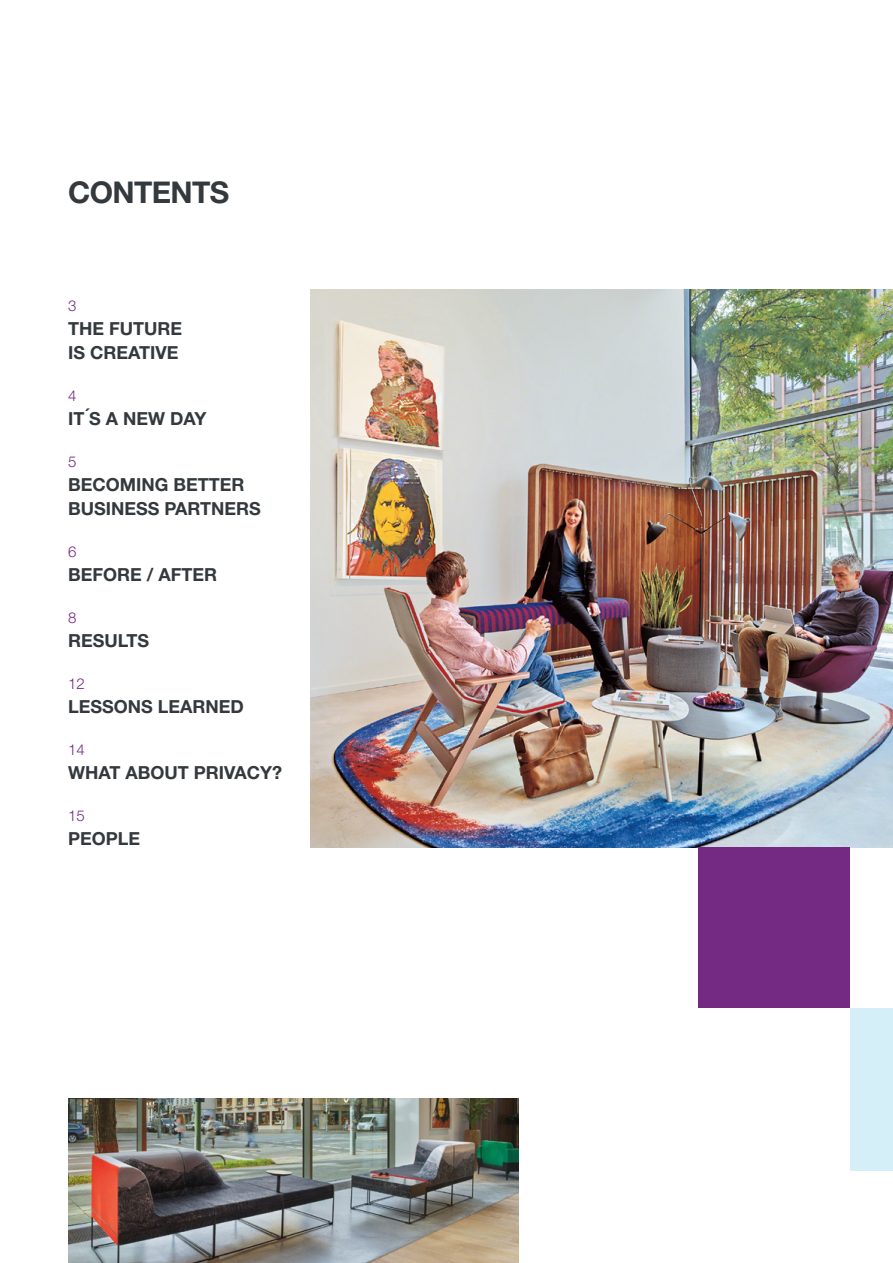
<style>
.page{position:relative;width:893px;height:1263px;background:#fff}
.page>*{position:absolute;margin:0;border:0;box-sizing:border-box;transform-origin:0 0}
.t1{font:700 30px "Helvetica Neue LT Pro";letter-spacing:-.02em;color:#33393c}
.t2{font:700 18px/24px "Helvetica Neue LT Pro";color:#33393c}
.t3{font:300 15px "Helvetica Neue LT Pro";color:#742983}
</style>
<div class="page">
<img style="left:68px;top:1098px;width:450px;height:165px">
<img style="left:311px;top:290px;width:582px;height:557px">
<div style="left:698px;top:847px;width:152px;height:161px;background:#742983"></div>
<div style="left:850px;top:1008px;width:43px;height:162px;background:#d5eff8"></div>
<h1 class="t1" style="left:68px;top:173px;width:163px">CONTENTS</h1>
<p class="t3" style="left:68px;top:296px;width:10px">3</p>
<p class="t2" style="left:68px;top:316px;width:116px">THE FUTURE<br>IS CREATIVE</p>
<p class="t3" style="left:68px;top:386px;width:10px">4</p>
<p class="t2" style="left:68px;top:406px;width:140px">IT´S A NEW DAY</p>
<p class="t3" style="left:68px;top:452px;width:10px">5</p>
<p class="t2" style="left:68px;top:472px;width:194px">BECOMING BETTER<br>BUSINESS PARTNERS</p>
<p class="t3" style="left:68px;top:542px;width:10px">6</p>
<p class="t2" style="left:68px;top:562px;width:151px">BEFORE / AFTER</p>
<p class="t3" style="left:68px;top:608px;width:10px">8</p>
<p class="t2" style="left:68px;top:628px;width:83px">RESULTS</p>
<p class="t3" style="left:68px;top:674px;width:18px">12</p>
<p class="t2" style="left:68px;top:694px;width:177px">LESSONS LEARNED</p>
<p class="t3" style="left:68px;top:740px;width:18px">14</p>
<p class="t2" style="left:68px;top:760px;width:216px">WHAT ABOUT PRIVACY?</p>
<p class="t3" style="left:68px;top:806px;width:18px">15</p>
<p class="t2" style="left:68px;top:826px;width:74px">PEOPLE</p>
</div>
